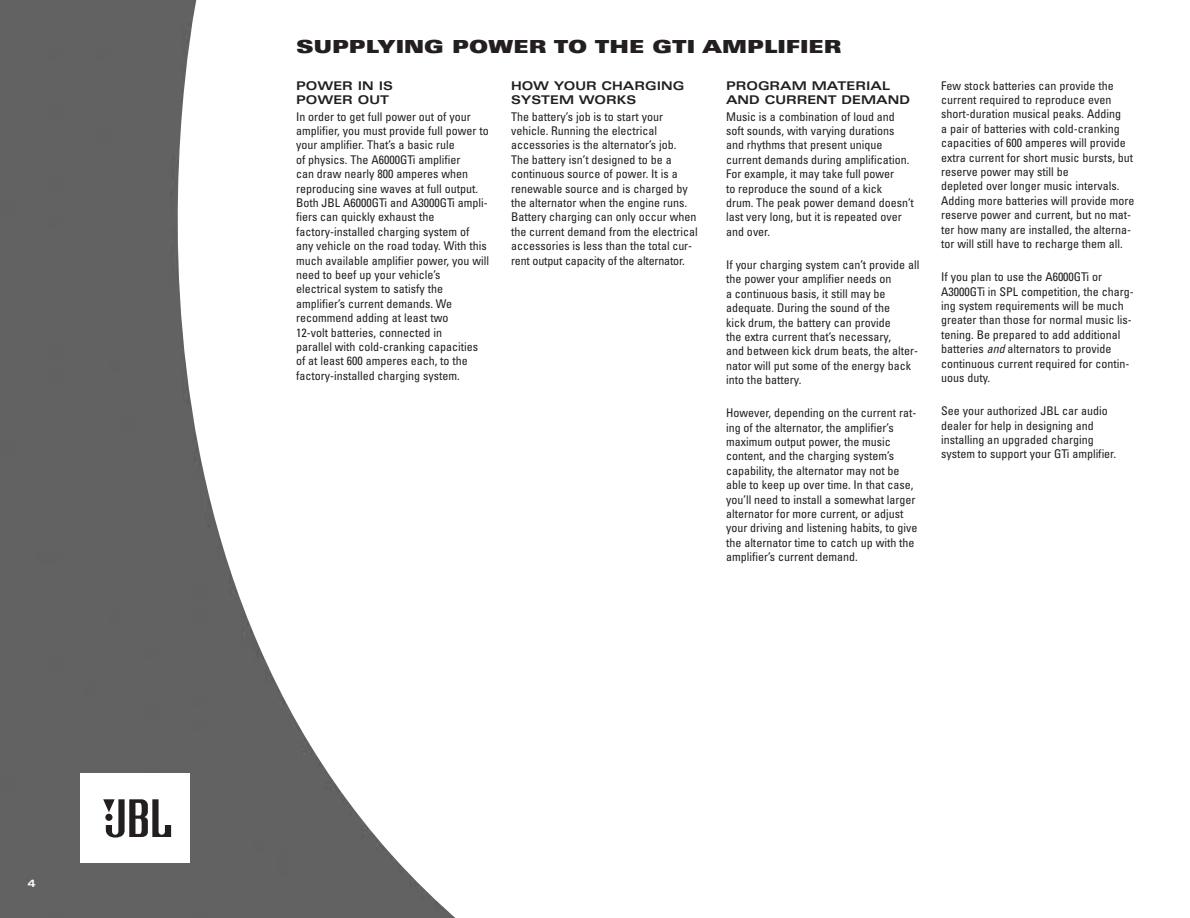
<style>
.page{position:relative;width:1190px;height:918px;background:#fff}
.page>*{position:absolute;margin:0;border:0;box-sizing:border-box;transform-origin:0 0}
.t1{font:900 expanded 18px "Univers";color:#231f20}
.t2{font:condensed 12px/14.4px "Univers";color:#231f20}
.t3{font:700 expanded 12px/14.4px "Univers";color:#231f20}
.t4{font:700 expanded 10.5px "Univers";color:#fff}
.s1{font-style:italic}
</style>
<div class="page">
<img style="left:0;top:0;width:456px;height:918px">
<div style="left:81px;top:773px;width:109px;height:90px;background:#fff"></div>
<svg style="left:103px;top:799px;width:68px;height:39px"></svg>
<div style="left:296px;top:40px;width:622px;height:17px;background:#fff"></div>
<p class="t4" style="left:28px;top:880px;width:9px">4</p>
<h1 class="t1" style="left:296px;top:40px;width:547px">SUPPLYING POWER TO THE GTI AMPLIFIER</h1>
<p class="t3" style="left:296px;top:79px;width:98px">POWER IN IS<br>POWER OUT</p>
<p class="t2" style="left:296px;top:110px;width:195px">In order to get full power out of your amplifier, you must provide full power to your amplifier. That’s a basic rule<br>of physics. The A6000GTi amplifier<br>can draw nearly 800 amperes when reproducing sine waves at full output.<br>Both JBL A6000GTi and A3000GTi ampli&shy;fiers can quickly exhaust the factory-installed charging system of any vehicle on the road today. With this much available amplifier power, you will need to beef up your vehicle’s<br>electrical system to satisfy the amplifier’s current demands. We recommend adding at least two<br>12-volt batteries, connected in<br>parallel with cold-cranking capacities of at least 600 amperes each, to the factory-installed charging system.</p>
<p class="t3" style="left:726px;top:79px;width:185px">PROGRAM MATERIAL<br>AND CURRENT DEMAND</p>
<p class="t2" style="left:726px;top:110px;width:189px">Music is a combination of loud and soft sounds, with varying durations and rhythms that present unique current demands during amplification.<br>For example, it may take full power<br>to reproduce the sound of a kick<br>drum. The peak power demand doesn’t last very long, but it is repeated over and over.</p>
<p class="t2" style="left:726px;top:259px;width:195px">If your charging system can’t provide all the power your amplifier needs on<br>a continuous basis, it still may be adequate. During the sound of the<br>kick drum, the battery can provide<br>the extra current that’s necessary,<br>and between kick drum beats, the alter&shy;nator will put some of the energy back into the battery.</p>
<p class="t2" style="left:726px;top:407px;width:193px">However, depending on the current rat&shy;ing of the alternator, the amplifier’s maximum output power, the music content, and the charging system’s capability, the alternator may not be able to keep up over time. In that case, you’ll need to install a somewhat larger alternator for more current, or adjust your driving and listening habits, to give the alternator time to catch up with the amplifier’s current demand.</p>
<p class="t3" style="left:511px;top:79px;width:175px">HOW YOUR CHARGING<br>SYSTEM WORKS</p>
<p class="t2" style="left:511px;top:110px;width:188px">The battery’s job is to start your vehicle. Running the electrical accessories is the alternator’s job.<br>The battery isn’t designed to be a continuous source of power. It is a renewable source and is charged by the alternator when the engine runs.<br>Battery charging can only occur when the current demand from the electrical accessories is less than the total cur&shy;rent output capacity of the alternator.</p>
<p class="t2" style="left:941px;top:79px;width:195px">Few stock batteries can provide the current required to reproduce even short-duration musical peaks. Adding<br>a pair of batteries with cold-cranking capacities of 600 amperes will provide extra current for short music bursts, but reserve power may still be<br>depleted over longer music intervals.<br>Adding more batteries will provide more reserve power and current, but no mat&shy;ter how many are installed, the alterna&shy;tor will still have to recharge them all.</p>
<p class="t2" style="left:941px;top:271px;width:194px">If you plan to use the A6000GTi or A3000GTi in SPL competition, the charg&shy;ing system requirements will be much greater than those for normal music lis&shy;tening. Be prepared to add additional batteries <span class="s1">and</span> alternators to provide continuous current required for contin&shy;uous duty.</p>
<p class="t2" style="left:941px;top:405px;width:177px">See your authorized JBL car audio dealer for help in designing and installing an upgraded charging system to support your GTi amplifier.</p>
</div>
